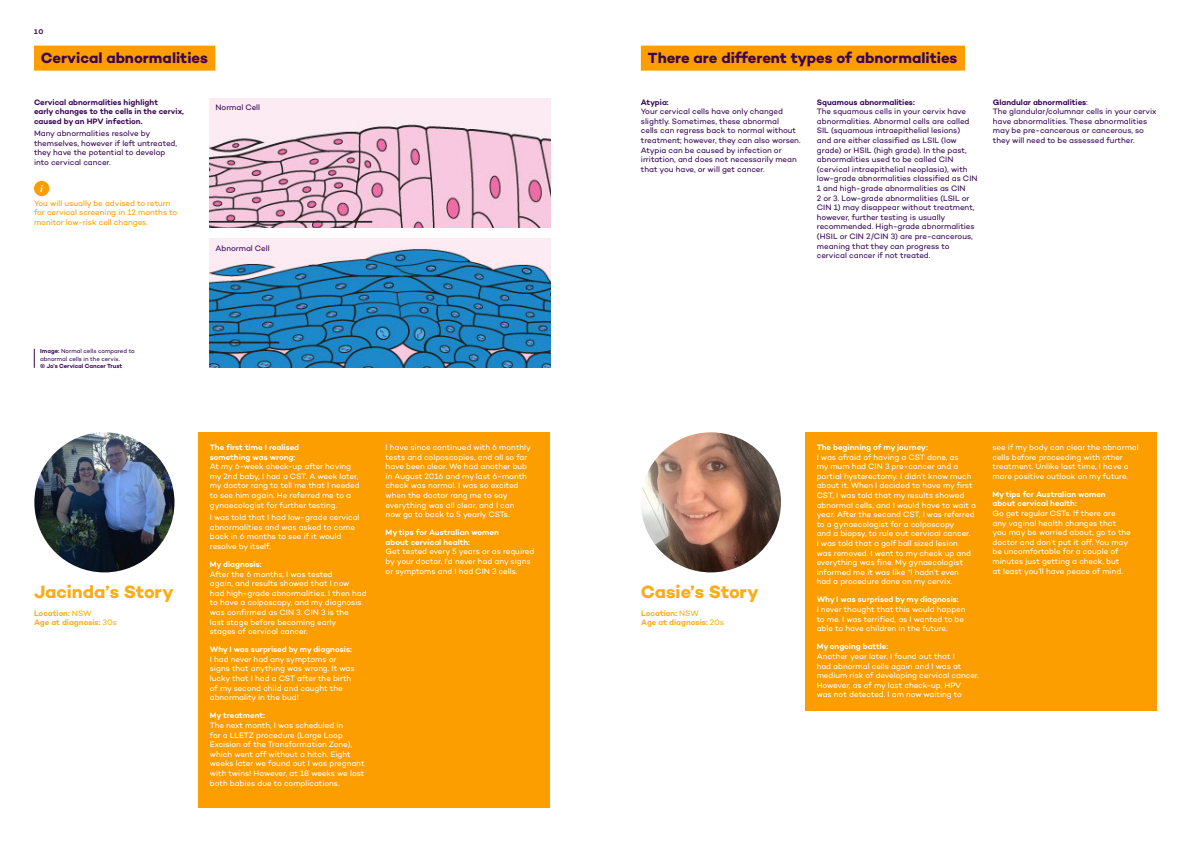
<style>
.page{position:relative;width:1191px;height:842px;background:#fff}
.page>*{position:absolute;margin:0;border:0;box-sizing:border-box;transform-origin:0 0}
.t1{font:700 18.1px "Campton";color:#faad17}
.t2{font:700 15px "Campton";color:#380553}
.t3{font:italic 600 9.6px "Campton";color:#fff}
.t4{font:8px/9.6px "Campton";color:#fff}
.t5{font:8px/9.6px "Campton";color:#380553}
.t6{font:600 8px/9.6px "Campton";color:#fff}
.t7{font:600 8px/9.6px "Campton";color:#380553}
.t8{font:8px/9.6px "Campton";letter-spacing:-.005em;color:#fc9e00}
.t9{font:600 8px/9.6px "Campton";color:#faad17}
.t10{font:600 7px "Campton";color:#380553}
.t11{font:6px/7.2px "Campton";color:#380553}
.t12{font:600 6px "Campton";color:#380553}
.s1{font-weight:600}
.s2{font-weight:400}
</style>
<div class="page">
<img style="left:210px;top:98px;width:340px;height:129px">
<img style="left:210px;top:239px;width:340px;height:129px">
<img style="left:641px;top:432px;width:140px;height:140px;border-radius:70px">
<img style="left:34px;top:432px;width:140px;height:140px;border-radius:70px">
<div style="left:198px;top:432px;width:352px;height:376px;background:#fc9e00"></div>
<div style="left:805px;top:432px;width:352px;height:279px;background:#fc9e00"></div>
<div style="left:34px;top:181px;width:15px;height:15px;background:#fc9e00;border-radius:50%"></div>
<div style="left:34px;top:46px;width:181px;height:25px;background:#fc9e00"></div>
<div style="left:641px;top:46px;width:324px;height:25px;background:#fc9e00"></div>
<svg style="left:34px;top:349px;width:1px;height:19px"></svg>
<p class="t10" style="left:34px;top:27px;width:11px">10</p>
<h2 class="t2" style="left:41px;top:48px;width:168px">Cervical abnormalities</h2>
<h2 class="t2" style="left:648px;top:48px;width:311px">There are different types of abnormalities</h2>
<p class="t5" style="left:215px;top:102px;width:46px">Normal Cell</p>
<p class="t7" style="left:641px;top:97px;width:29px">Atypia:</p>
<p class="t5" style="left:641px;top:106px;width:161px">Your cervical cells have only changed slightly. Sometimes, these abnormal<br>cells can regress back to normal without treatment; however, they can also worsen.<br>Atypia can be caused by infection or irritation, and does not necessarily mean that you have, or will get cancer.</p>
<p class="t7" style="left:817px;top:97px;width:99px">Squamous abnormalities:</p>
<p class="t5" style="left:817px;top:106px;width:162px">The squamous cells in your cervix have abnormalities. Abnormal cells are called SIL (squamous intraepithelial lesions)<br>and are either classified as LSIL (low grade) or HSIL (high grade). In the past, abnormalities used to be called CIN (cervical intraepithelial neoplasia), with low-grade abnormalities classified as CIN 1 and high-grade abnormalities as CIN<br>2 or 3. Low-grade abnormalities (LSIL or CIN 1) may disappear without treatment, however, further testing is usually recommended. High-grade abnormalities (HSIL or CIN 2/CIN 3) are pre-cancerous, meaning that they can progress to cervical cancer if not treated.</p>
<p class="t5" style="left:993px;top:97px;width:165px"><span class="s1">Glandular abnormalities</span>:<br>The glandular/columnar cells in your cervix have abnormalities. These abnormalities may be pre-cancerous or cancerous, so they will need to be assessed further.</p>
<p class="t7" style="left:34px;top:97px;width:151px">Cervical abnormalities highlight<br>early changes to the cells in the cervix, caused by an HPV infection.</p>
<p class="t5" style="left:34px;top:129px;width:145px">Many abnormalities resolve by themselves, however if left untreated, they have the potential to develop into cervical cancer.</p>
<p class="t3" style="left:40px;top:182px;width:4px">i</p>
<p class="t8" style="left:34px;top:198px;width:145px">You will usually be advised to return for cervical screening in 12 months to monitor low-risk cell changes.</p>
<p class="t5" style="left:215px;top:243px;width:56px">Abnormal Cell</p>
<p class="t11" style="left:40px;top:348px;width:96px"><span class="s1">Image:</span> Normal cells compared to abnormal cells in the cervix.</p>
<p class="t12" style="left:40px;top:362px;width:84px">© Jo’s Cervical Cancer Trust</p>
<h1 class="t1" style="left:34px;top:580px;width:141px">Jacinda’s Story</h1>
<p class="t9" style="left:34px;top:608px;width:84px">Location: <span class="s2">NSW<br></span>Age at diagnosis: <span class="s2">30s</span></p>
<p class="t6" style="left:210px;top:442px;width:91px">The first time I realised something was wrong:</p>
<p class="t4" style="left:210px;top:461px;width:151px">At my 6-week check-up after having my 2nd baby, I had a CST. A week later, my doctor rang to tell me that I needed to see him again. He referred me to a gynaecologist for further testing.</p>
<p class="t4" style="left:210px;top:512px;width:151px">I was told that I had low-grade cervical abnormalities and was asked to come back in 6 months to see if it would resolve by itself.</p>
<p class="t6" style="left:210px;top:559px;width:53px">My diagnosis:</p>
<p class="t4" style="left:210px;top:569px;width:158px">After the 6 months, I was tested<br>again, and results showed that I now<br>had high-grade abnormalities. I then had to have a colposcopy, and my diagnosis was confirmed as CIN 3. CIN 3 is the<br>last stage before becoming early<br>stages of cervical cancer.</p>
<p class="t6" style="left:210px;top:644px;width:143px">Why I was surprised by my diagnosis:</p>
<p class="t4" style="left:210px;top:654px;width:146px">I had never had any symptoms or signs that anything was wrong. It was lucky that I had a CST after the birth of my second child and caught the abnormality in the bud!</p>
<p class="t6" style="left:210px;top:711px;width:57px">My treatment:</p>
<p class="t4" style="left:210px;top:720px;width:156px">The next month, I was scheduled in<br>for a LLETZ procedure (Large Loop Excision of the Transformation Zone), which went off without a hitch. Eight weeks later we found out I was pregnant with twins! However, at 18 weeks we lost both babies due to complications.</p>
<p class="t4" style="left:386px;top:442px;width:147px">I have since continued with 6 monthly tests and colposcopies, and all so far have been clear. We had another bub in August 2016 and my last 6-month check was normal. I was so excited when the doctor rang me to say everything was all clear, and I can now go to back to 5 yearly CSTs.</p>
<p class="t6" style="left:386px;top:527px;width:115px">My tips for Australian women about cervical health:</p>
<p class="t4" style="left:386px;top:547px;width:150px">Get tested every 5 years or as required by your doctor. I’d never had any signs or symptoms and I had CIN 3 cells.</p>
<h1 class="t1" style="left:641px;top:580px;width:119px">Casie’s Story</h1>
<p class="t9" style="left:641px;top:608px;width:84px">Location: <span class="s2">NSW<br></span>Age at diagnosis: <span class="s2">20s</span></p>
<p class="t6" style="left:816px;top:442px;width:113px">The beginning of my journey:</p>
<p class="t4" style="left:816px;top:452px;width:161px">I was afraid of having a CST done, as<br>my mum had CIN 3 pre-cancer and a partial hysterectomy. I didn’t know much about it. When I decided to have my first CST, I was told that my results showed abnormal cells, and I would have to wait a year. After the second CST, I was referred to a gynaecologist for a colposcopy<br>and a biopsy, to rule out cervical cancer.<br>I was told that a golf ball sized lesion<br>was removed. I went to my check up and everything was fine. My gynaecologist informed me it was like “I hadn’t even<br>had a procedure done on my cervix.</p>
<p class="t6" style="left:816px;top:595px;width:143px">Why I was surprised by my diagnosis:</p>
<p class="t4" style="left:816px;top:604px;width:150px">I never thought that this would happen to me. I was terrified, as I wanted to be able to have children in the future.</p>
<p class="t6" style="left:816px;top:642px;width:73px">My ongoing battle:</p>
<p class="t4" style="left:816px;top:651px;width:164px">Another year later, I found out that I<br>had abnormal cells again and I was at medium risk of developing cervical cancer.<br>However, as of my last check-up, HPV<br>was not detected. I am now waiting to</p>
<p class="t4" style="left:992px;top:442px;width:148px">see if my body can clear the abnormal cells before proceeding with other treatment. Unlike last time, I have a more positive outlook on my future.</p>
<p class="t6" style="left:992px;top:489px;width:115px">My tips for Australian women about cervical health:</p>
<p class="t4" style="left:992px;top:508px;width:140px">Go get regular CSTs. If there are any vaginal health changes that you may be worried about, go to the doctor and don’t put it off. You may be uncomfortable for a couple of minutes just getting a check, but<br>at least you’ll have peace of mind.</p>
</div>
